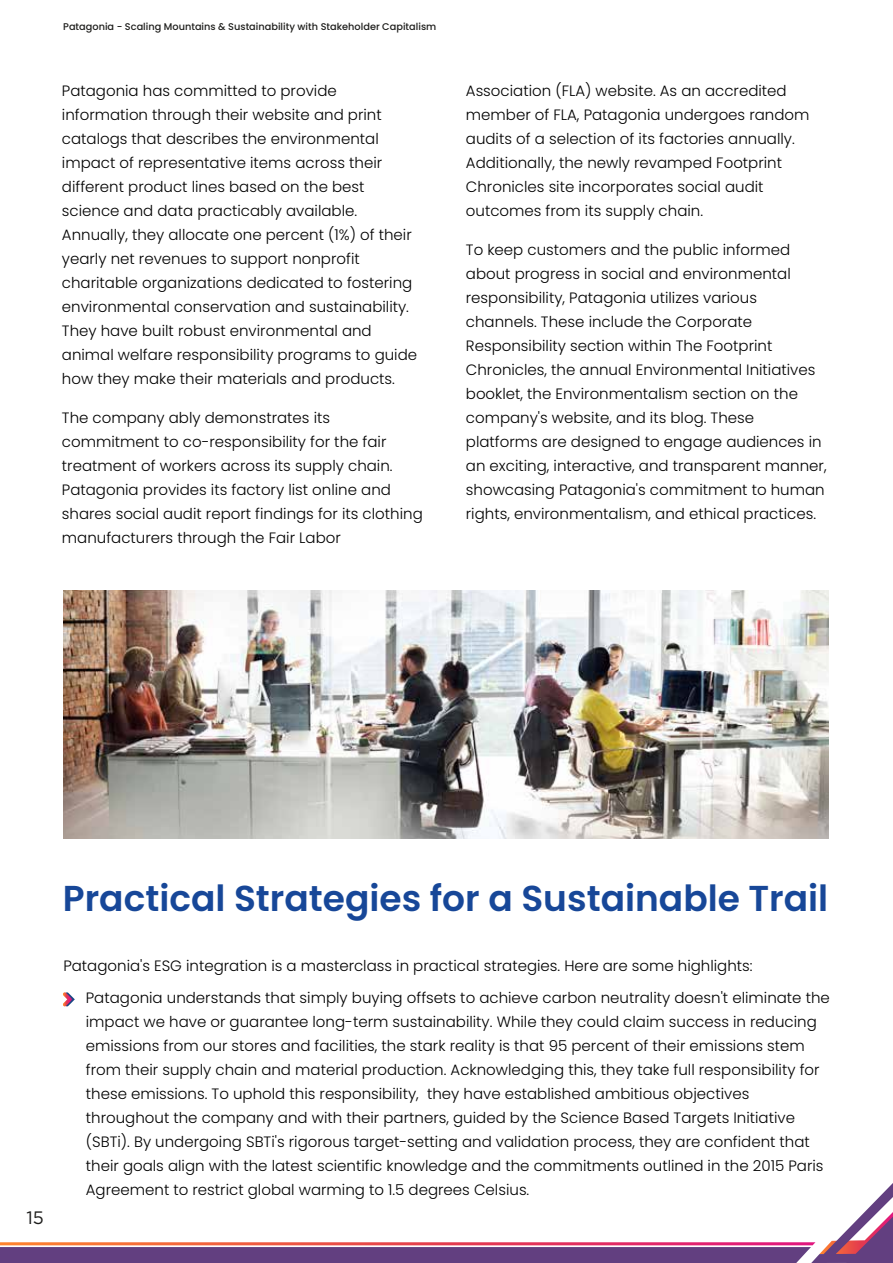
<style>
.page{position:relative;width:893px;height:1263px;background:#fff}
.page>*{position:absolute;margin:0;border:0;box-sizing:border-box;transform-origin:0 0}
.t1{font:600 36px "Poppins";color:#174798}
.t2{font:18px "Gotham";color:#1d1d1b}
.t3{font:300 15px/24px "Poppins";color:#000}
.t4{font:500 9.75px "Poppins";color:#1d1d1b}
</style>
<div class="page">
<svg style="left:0;top:1183px;width:893px;height:80px"></svg>
<svg style="left:63px;top:992px;width:12px;height:14px"></svg>
<img style="left:63px;top:591px;width:766px;height:247px">
<p class="t4" style="left:63px;top:21px;width:375px">Patagonia - Scaling Mountains &amp; Sustainability with Stakeholder Capitalism</p>
<p class="t3" style="left:62px;top:78px;width:357px">Patagonia has committed to provide information through their website and print catalogs that describes the environmental impact of representative items across their different product lines based on the best science and data practicably available.<br>Annually, they allocate one percent (1%) of their yearly net revenues to support nonprofit charitable organizations dedicated to fostering environmental conservation and sustainability.<br>They have built robust environmental and animal welfare responsibility programs to guide how they make their materials and products.</p>
<p class="t3" style="left:62px;top:405px;width:362px">The company ably demonstrates its commitment to co-responsibility for the fair treatment of workers across its supply chain.<br>Patagonia provides its factory list online and shares social audit report findings for its clothing manufacturers through the Fair Labor</p>
<p class="t3" style="left:466px;top:78px;width:345px">Association (FLA) website. As an accredited member of FLA, Patagonia undergoes random audits of a selection of its factories annually.<br>Additionally, the newly revamped Footprint Chronicles site incorporates social audit outcomes from its supply chain.</p>
<p class="t3" style="left:466px;top:237px;width:362px">To keep customers and the public informed about progress in social and environmental responsibility, Patagonia utilizes various channels. These include the Corporate Responsibility section within The Footprint Chronicles, the annual Environmental Initiatives booklet, the Environmentalism section on the company's website, and its blog. These platforms are designed to engage audiences in an exciting, interactive, and transparent manner, showcasing Patagonia's commitment to human rights, environmentalism, and ethical practices.</p>
<p class="t2" style="left:27px;top:1206px;width:19px">15</p>
<h1 class="t1" style="left:63px;top:878px;width:767px">Practical Strategies for a Sustainable Trail</h1>
<p class="t3" style="left:86px;top:949px;width:745px;line-height:32.8px;text-indent:-22px">Patagonia's ESG integration is a masterclass in practical strategies. Here are some highlights:<br>Patagonia understands that simply buying offsets to achieve carbon neutrality doesn't eliminate the</p>
<p class="t3" style="left:86px;top:1010px;width:739px">impact we have or guarantee long-term sustainability. While they could claim success in reducing emissions from our stores and facilities, the stark reality is that 95 percent of their emissions stem from their supply chain and material production. Acknowledging this, they take full responsibility for these emissions. To uphold this responsibility, they have established ambitious objectives throughout the company and with their partners, guided by the Science Based Targets Initiative (SBTi). By undergoing SBTi's rigorous target-setting and validation process, they are confident that their goals align with the latest scientific knowledge and the commitments outlined in the 2015 Paris Agreement to restrict global warming to 1.5 degrees Celsius.</p>
</div>
